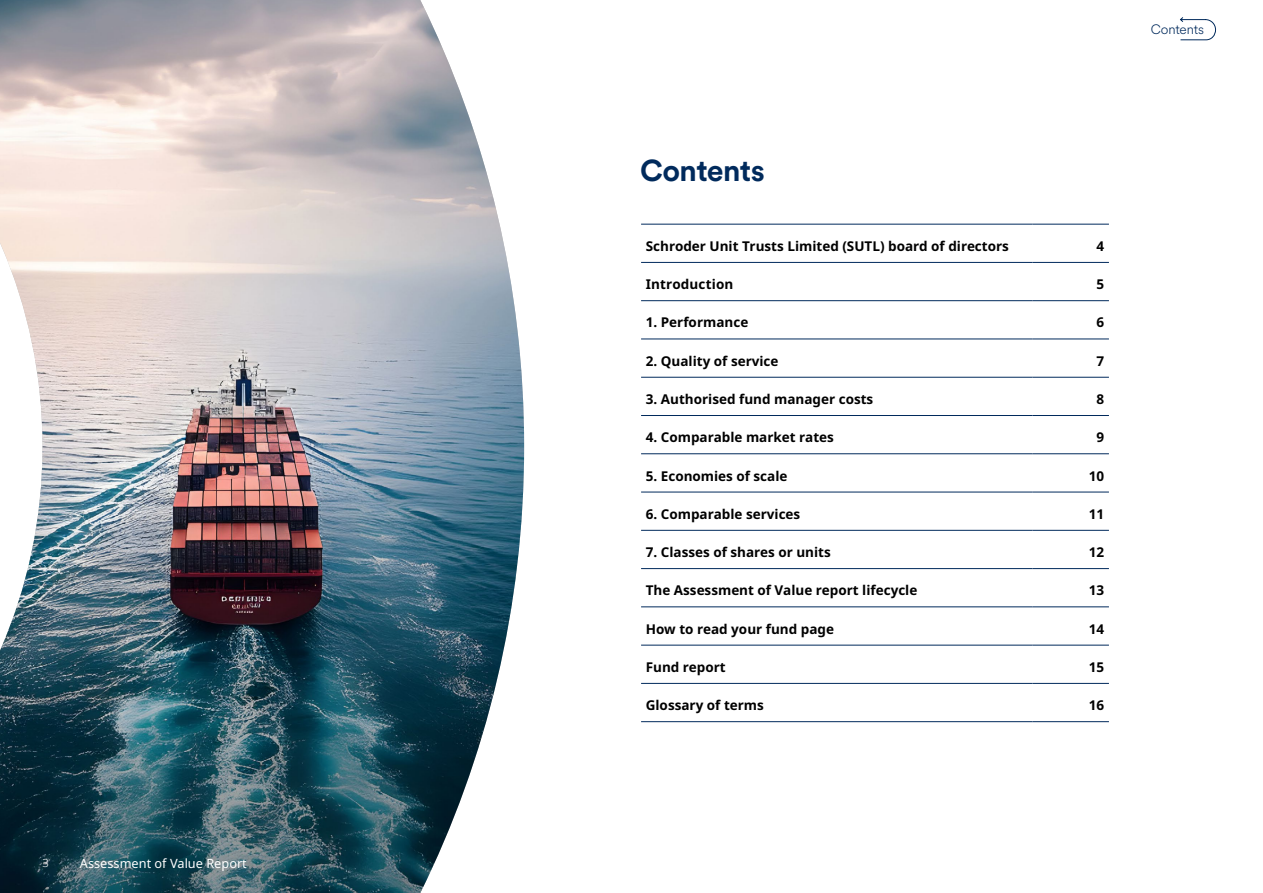
<style>
.page{position:relative;width:1263px;height:893px;background:#fff}
.page>*{position:absolute;margin:0;border:0;box-sizing:border-box;transform-origin:0 0}
.t1{font:700 30px "Schroders Circular";letter-spacing:-.02em;color:#002a5c}
.t2{font:700 13.5px "Noto Sans";color:#000}
.t3{font:300 13.5px "Schroders Circular";letter-spacing:-.01em;color:#002a5c}
.t4{font:12.75px "Noto Sans";color:#fff}
.t5{font:300 11.25px "Noto Sans";color:#fff}
</style>
<div class="page">
<img style="left:0;top:0;width:524px;height:893px">
<svg style="left:1180px;top:17px;width:36px;height:24px"></svg>
<hr style="left:641px;top:262px;width:392px;height:1px;background:#002a5c">
<hr style="left:1033px;top:262px;width:76px;height:1px;background:#002a5c">
<hr style="left:641px;top:300px;width:392px;height:1px;background:#002a5c">
<hr style="left:1033px;top:300px;width:76px;height:1px;background:#002a5c">
<hr style="left:641px;top:339px;width:392px;height:1px;background:#002a5c">
<hr style="left:1033px;top:339px;width:76px;height:1px;background:#002a5c">
<hr style="left:641px;top:377px;width:392px;height:1px;background:#002a5c">
<hr style="left:1033px;top:377px;width:76px;height:1px;background:#002a5c">
<hr style="left:641px;top:415px;width:392px;height:1px;background:#002a5c">
<hr style="left:1033px;top:415px;width:76px;height:1px;background:#002a5c">
<hr style="left:641px;top:453px;width:392px;height:1px;background:#002a5c">
<hr style="left:1033px;top:453px;width:76px;height:1px;background:#002a5c">
<hr style="left:641px;top:492px;width:392px;height:1px;background:#002a5c">
<hr style="left:1033px;top:492px;width:76px;height:1px;background:#002a5c">
<hr style="left:641px;top:530px;width:392px;height:1px;background:#002a5c">
<hr style="left:1033px;top:530px;width:76px;height:1px;background:#002a5c">
<hr style="left:641px;top:568px;width:392px;height:1px;background:#002a5c">
<hr style="left:1033px;top:568px;width:76px;height:1px;background:#002a5c">
<hr style="left:641px;top:606px;width:392px;height:1px;background:#002a5c">
<hr style="left:1033px;top:606px;width:76px;height:1px;background:#002a5c">
<hr style="left:641px;top:645px;width:392px;height:1px;background:#002a5c">
<hr style="left:1033px;top:645px;width:76px;height:1px;background:#002a5c">
<hr style="left:641px;top:683px;width:392px;height:1px;background:#002a5c">
<hr style="left:1033px;top:683px;width:76px;height:1px;background:#002a5c">
<hr style="left:641px;top:721px;width:392px;height:1px;background:#002a5c">
<hr style="left:1033px;top:721px;width:76px;height:1px;background:#002a5c">
<hr style="left:641px;top:224px;width:392px;height:1px;background:#002a5c">
<hr style="left:1033px;top:224px;width:76px;height:1px;background:#002a5c">
<p class="t5" style="left:43px;top:855px;width:8px">3</p>
<p class="t4" style="left:80px;top:854px;width:168px">Assessment of Value Report</p>
<p class="t3" style="left:1151px;top:20px;width:55px">Contents</p>
<h1 class="t1" style="left:640px;top:150px;width:126px">Contents</h1>
<p class="t2" style="left:646px;top:236px;width:365px">Schroder Unit Trusts Limited (SUTL) board of directors</p>
<p class="t2" style="left:1096px;top:236px;width:9px">4</p>
<p class="t2" style="left:646px;top:275px;width:89px">Introduction</p>
<p class="t2" style="left:1096px;top:275px;width:9px">5</p>
<p class="t2" style="left:646px;top:313px;width:104px">1. Performance</p>
<p class="t2" style="left:1096px;top:313px;width:9px">6</p>
<p class="t2" style="left:646px;top:351px;width:134px">2. Quality of service</p>
<p class="t2" style="left:1096px;top:351px;width:9px">7</p>
<p class="t2" style="left:646px;top:390px;width:229px">3. Authorised fund manager costs</p>
<p class="t2" style="left:1096px;top:390px;width:9px">8</p>
<p class="t2" style="left:646px;top:428px;width:190px">4. Comparable market rates</p>
<p class="t2" style="left:1096px;top:428px;width:9px">9</p>
<p class="t2" style="left:646px;top:466px;width:143px">5. Economies of scale</p>
<p class="t2" style="left:1089px;top:466px;width:17px">10</p>
<p class="t2" style="left:646px;top:504px;width:156px">6. Comparable services</p>
<p class="t2" style="left:1089px;top:504px;width:17px">11</p>
<p class="t2" style="left:646px;top:543px;width:187px">7. Classes of shares or units</p>
<p class="t2" style="left:1089px;top:543px;width:17px">12</p>
<p class="t2" style="left:646px;top:581px;width:273px">The Assessment of Value report lifecycle</p>
<p class="t2" style="left:1089px;top:581px;width:17px">13</p>
<p class="t2" style="left:646px;top:619px;width:190px">How to read your fund page</p>
<p class="t2" style="left:1089px;top:619px;width:17px">14</p>
<p class="t2" style="left:646px;top:657px;width:82px">Fund report</p>
<p class="t2" style="left:1089px;top:657px;width:17px">15</p>
<p class="t2" style="left:646px;top:696px;width:120px">Glossary of terms</p>
<p class="t2" style="left:1089px;top:696px;width:17px">16</p>
</div>
